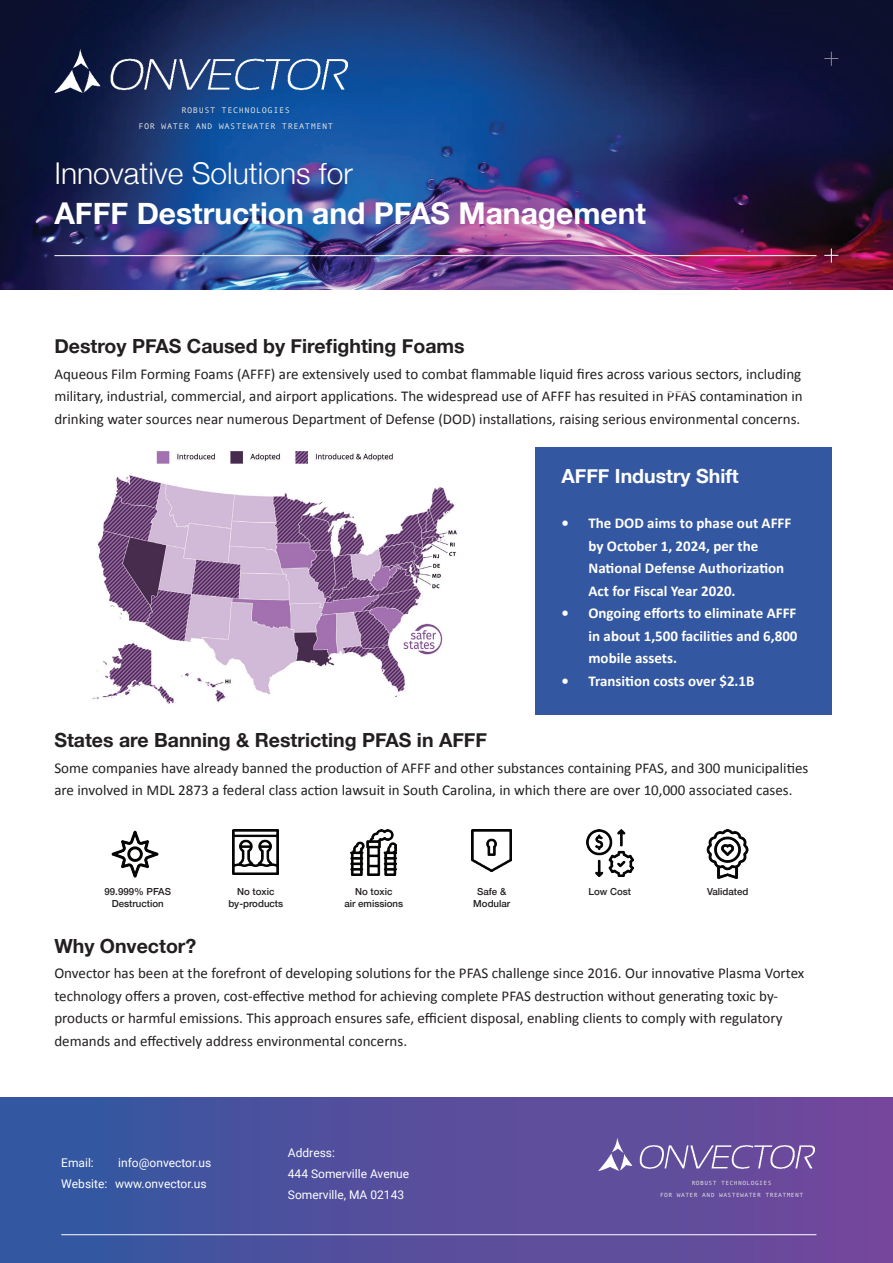
<style>
.page{position:relative;width:893px;height:1263px;background:#fff}
.page>*{position:absolute;margin:0;border:0;box-sizing:border-box;transform-origin:0 0}
.t1{font:700 30px "Helvetica Neue";color:#fff}
.t2{font:300 30px "Helvetica Neue";color:#fff}
.t3{font:700 19.5px "Helvetica Neue";color:#231f20}
.t4{font:700 19.5px "Helvetica Neue";color:#fff}
.t5{font:15px/22.5px "Calibri";color:#231f20}
.t6{font:700 15px/22.5px "Calibri";color:#fff}
.t7{font:12px/21px "Roboto";color:#fff}
.t8{font:500 9.75px/11.7px "Helvetica Neue";color:#231f20;text-align:center}
.t9{font:8.1px/16.2px "Andale Mono";letter-spacing:.06em;color:#e2e3e3;text-align:center;scale:1.07 1}
.t10{font:6px/11.9px "Andale Mono";letter-spacing:.06em;color:#e2e3e3;text-align:center;scale:1.07 1}
</style>
<div class="page">
<img style="left:0;top:0;width:893px;height:289px">
<div style="left:0;top:1097px;width:893px;height:166px;background:linear-gradient(to right,#3557a1,#75489a)"></div>
<hr style="left:61px;top:1234px;width:755px;height:1px;background:#fff">
<img style="left:598px;top:1138px;width:216px;height:32px">
<div style="left:535px;top:447px;width:296px;height:267px;background:#3457a1"></div>
<img style="left:92px;top:452px;width:365px;height:252px">
<img style="left:233px;top:829px;width:46px;height:46px">
<img style="left:586px;top:829px;width:47px;height:47px">
<img style="left:111px;top:830px;width:48px;height:48px">
<img style="left:472px;top:829px;width:40px;height:43px">
<img style="left:351px;top:829px;width:46px;height:46px">
<img style="left:706px;top:829px;width:43px;height:50px">
<hr style="left:54px;top:255px;width:762px;height:1px;background:#fff">
<svg style="left:824px;top:249px;width:14px;height:14px"></svg>
<svg style="left:824px;top:52px;width:14px;height:14px"></svg>
<img style="left:54px;top:48px;width:294px;height:44px">
<p class="t9" style="left:138px;top:101px;width:184px">ROBUST TECHNOLOGIES<br>FOR WATER AND WASTEWATER TREATMENT</p>
<h1 class="t2" style="left:54px;top:149px;width:300px">Innovative Solutions for</h1>
<h1 class="t1" style="left:54px;top:190px;width:593px">AFFF Destruction and PFAS Management</h1>
<h2 class="t3" style="left:54px;top:331px;width:412px">Destroy PFAS Caused by Firefighting Foams</h2>
<p class="t5" style="left:54px;top:362px;width:750px;text-align:justify">Aqueous Film Forming Foams (AFFF) are extensively used to combat flammable liquid fires across various sectors, including military, industrial, commercial, and airport applications. The widespread use of AFFF has resulted in PFAS contamination in drinking water sources near numerous Department of Defense (DOD) installations, raising serious environmental concerns.</p>
<h2 class="t4" style="left:561px;top:461px;width:179px">AFFF Industry Shift</h2>
<p class="t6" style="left:588px;top:511px;width:204px;text-indent:-27px">• The DOD aims to phase out AFFF by October 1, 2024, per the<br>National Defense Authorization<br>Act for Fiscal Year 2020.</p>
<p class="t6" style="left:588px;top:601px;width:211px;text-align:justify;text-indent:-27px">• Ongoing efforts to eliminate AFFF in about 1,500 facilities and 6,800 mobile assets.</p>
<p class="t6" style="left:561px;top:669px;width:195px">• Transition costs over $2.1B</p>
<h2 class="t3" style="left:54px;top:725px;width:434px">States are Banning &amp; Restricting PFAS in AFFF</h2>
<p class="t5" style="left:54px;top:756px;width:755px">Some companies have already banned the production of AFFF and other substances containing PFAS, and 300 municipalities are involved in MDL 2873 a federal class action lawsuit in South Carolina, in which there are over 10,000 associated cases.</p>
<p class="t8" style="left:105px;top:885px;width:68px">99.999% PFAS</p>
<p class="t8" style="left:588px;top:885px;width:44px">Low Cost</p>
<p class="t8" style="left:112px;top:896px;width:53px">Destruction</p>
<p class="t8" style="left:473px;top:885px;width:39px">Safe &amp;<br>Modular</p>
<p class="t8" style="left:228px;top:885px;width:56px">No toxic by-products</p>
<p class="t8" style="left:344px;top:885px;width:60px">No toxic<br>air emissions</p>
<p class="t8" style="left:707px;top:885px;width:43px">Validated</p>
<h2 class="t3" style="left:54px;top:930px;width:143px">Why Onvector?</h2>
<p class="t5" style="left:54px;top:962px;width:752px">Onvector has been at the forefront of developing solutions for the PFAS challenge since 2016. Our innovative Plasma Vortex technology offers a proven, cost-effective method for achieving complete PFAS destruction without generating toxic by&shy;products or harmful emissions. This approach ensures safe, efficient disposal, enabling clients to comply with regulatory demands and effectively address environmental concerns.</p>
<p class="t7" style="left:61px;top:1152px;width:152px;text-indent:57px">info@onvector.us<br>Website: www.onvector.us</p>
<p class="t7" style="left:61px;top:1152px;width:34px">Email:</p>
<p class="t7" style="left:288px;top:1141px;width:123px">Address:<br>444 Somerville Avenue<br>Somerville, MA 02143</p>
<p class="t10" style="left:660px;top:1177px;width:135px">ROBUST TECHNOLOGIES<br>FOR WATER AND WASTEWATER TREATMENT</p>
</div>
